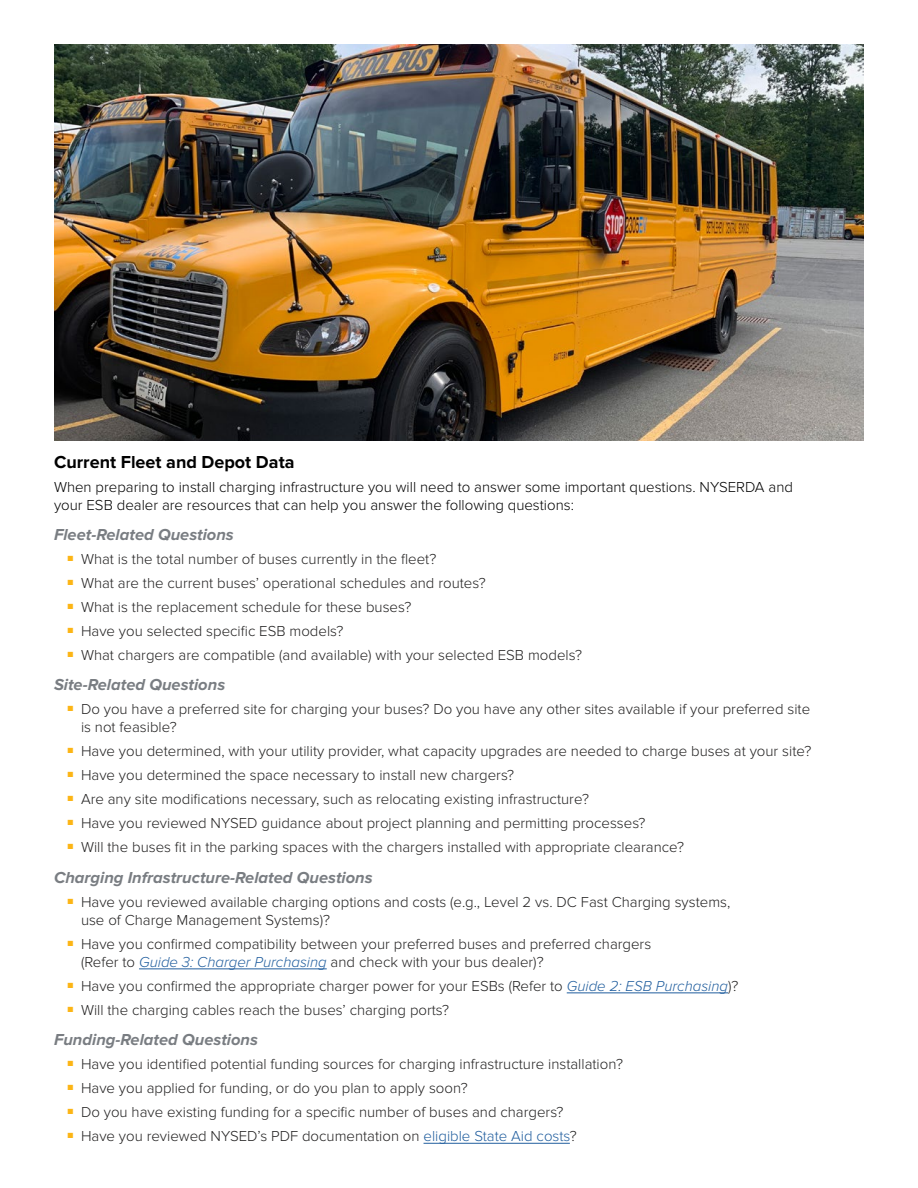
<style>
.page{position:relative;width:918px;height:1188px;background:#fff}
.page>*{position:absolute;margin:0;border:0;box-sizing:border-box;transform-origin:0 0}
.Sub_2{font:700 18px "Proxima Nova";color:#000}
.Sub_3{font:italic 700 16.5px "Proxima Nova";color:#797d82}
.t1{font:300 15px/18px "Proxima Nova";color:#222121}
.Body{font:300 15px/18px "Proxima Nova";color:#000}
.s1{font-style:italic;color:#215e9e}
.s2{color:#215e9e}
</style>
<div class="page">
<hr style="left:139px;top:969px;width:188px;height:1px;background:#215e9e">
<hr style="left:567px;top:993px;width:161px;height:1px;background:#215e9e">
<hr style="left:424px;top:1143px;width:146px;height:1px;background:#215e9e">
<img style="left:54px;top:44px;width:810px;height:397px">
<p class="Sub_2" style="left:54px;top:451px;width:242px">Current Fleet and Depot Data</p>
<p class="Body" style="left:54px;top:478px;width:741px">When preparing to install charging infrastructure you will need to answer some important questions. NYSERDA and your ESB dealer are resources that can help you answer the following questions:</p>
<p class="Sub_3" style="left:54px;top:525px;width:181px">Fleet-Related Questions</p>
<p class="t1" style="left:68px;top:550px;width:370px"><sup>■</sup> What is the total number of buses currently in the fleet?</p>
<p class="t1" style="left:68px;top:574px;width:420px"><sup>■</sup> What are the current buses’ operational schedules and routes?</p>
<p class="t1" style="left:68px;top:598px;width:345px"><sup>■</sup> What is the replacement schedule for these buses?</p>
<p class="t1" style="left:68px;top:622px;width:277px"><sup>■</sup> Have you selected specific ESB models?</p>
<p class="t1" style="left:68px;top:646px;width:516px"><sup>■</sup> What chargers are compatible (and available) with your selected ESB models?</p>
<p class="Sub_3" style="left:54px;top:676px;width:173px">Site-Related Questions</p>
<p class="t1" style="left:81px;top:701px;width:731px;text-indent:-14px"><sup>■</sup> Do you have a preferred site for charging your buses? Do you have any other sites available if your preferred site is not feasible?</p>
<p class="t1" style="left:68px;top:743px;width:745px"><sup>■</sup> Have you determined, with your utility provider, what capacity upgrades are needed to charge buses at your site?</p>
<p class="t1" style="left:68px;top:767px;width:448px"><sup>■</sup> Have you determined the space necessary to install new chargers?</p>
<p class="t1" style="left:68px;top:791px;width:523px"><sup>■</sup> Are any site modifications necessary, such as relocating existing infrastructure?</p>
<p class="t1" style="left:68px;top:815px;width:580px"><sup>■</sup> Have you reviewed NYSED guidance about project planning and permitting processes?</p>
<p class="t1" style="left:68px;top:839px;width:618px"><sup>■</sup> Will the buses fit in the parking spaces with the chargers installed with appropriate clearance?</p>
<p class="Sub_3" style="left:54px;top:868px;width:320px">Charging Infrastructure-Related Questions</p>
<p class="t1" style="left:81px;top:893px;width:651px;text-indent:-14px"><sup>■</sup> Have you reviewed available charging options and costs (e.g., Level 2 vs. DC Fast Charging systems, use of Charge Management Systems)?</p>
<p class="t1" style="left:81px;top:935px;width:572px;text-indent:-14px"><sup>■</sup> Have you confirmed compatibility between your preferred buses and preferred chargers (Refer to <span class="s1">Guide 3: Charger Purchasing</span> and check with your bus dealer)?</p>
<p class="t1" style="left:68px;top:977px;width:672px"><sup>■</sup> Have you confirmed the appropriate charger power for your ESBs (Refer to <span class="s1">Guide 2: ESB Purchasing</span>)?</p>
<p class="t1" style="left:68px;top:1001px;width:383px"><sup>■</sup> Will the charging cables reach the buses’ charging ports?</p>
<p class="Sub_3" style="left:54px;top:1030px;width:206px">Funding-Related Questions</p>
<p class="t1" style="left:68px;top:1055px;width:557px"><sup>■</sup> Have you identified potential funding sources for charging infrastructure installation?</p>
<p class="t1" style="left:68px;top:1079px;width:402px"><sup>■</sup> Have you applied for funding, or do you plan to apply soon?</p>
<p class="t1" style="left:68px;top:1103px;width:498px"><sup>■</sup> Do you have existing funding for a specific number of buses and chargers?</p>
<p class="t1" style="left:68px;top:1127px;width:511px"><sup>■</sup> Have you reviewed NYSED’s PDF documentation on <span class="s2">eligible State Aid costs</span>?</p>
</div>
